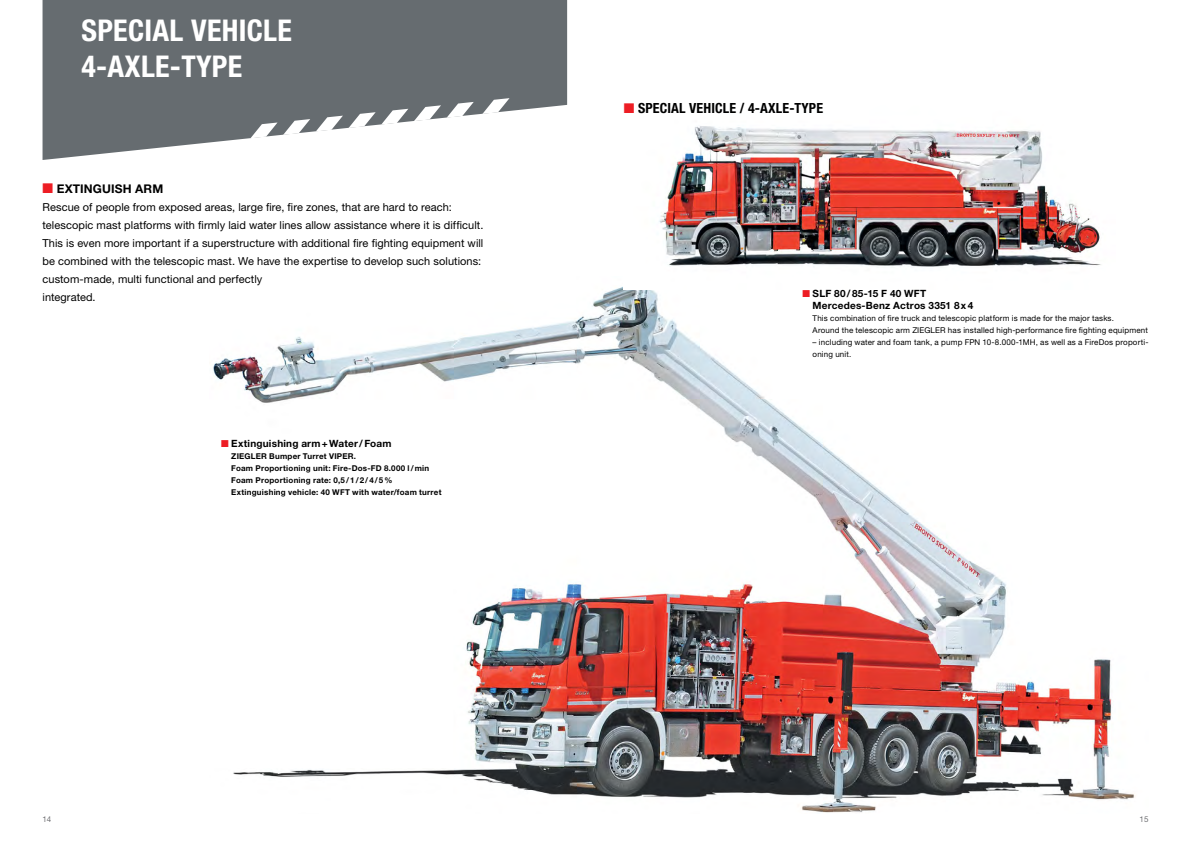
<style>
.page{position:relative;width:1191px;height:842px;background:#fff}
.page>*{position:absolute;margin:0;border:0;box-sizing:border-box;transform-origin:0 0}
.t1{font:700 condensed 30px/36px "Helvetica Neue LT Pro";letter-spacing:.01em;color:#fff}
.t2{font:700 condensed 14px "Helvetica Neue LT Pro";letter-spacing:.01em;color:#000}
.t3{font:700 12px "Helvetica Neue LT Pro";letter-spacing:.01em;color:#000}
.t4{font:11px/18px "Helvetica Neue LT Pro";letter-spacing:.005em;color:#000}
.t5{font:700 10px/12px "Helvetica Neue LT Pro";letter-spacing:.02em;color:#000}
.t6{font:8px/12px "Helvetica Neue LT Pro";letter-spacing:.02em;color:#000}
.t7{font:700 8px/12px "Helvetica Neue LT Pro";letter-spacing:.03em;color:#000}
.t8{font:8px "Helvetica Neue LT Pro";color:#6d6e71}
.s1{color:#ed1d24}
</style>
<div class="page">
<img style="left:213px;top:286px;width:922px;height:527px">
<img style="left:624px;top:126px;width:511px;height:163px">
<svg style="left:43px;top:0;width:524px;height:160px;fill:#666c70"></svg>
<svg style="left:482px;top:98px;width:27px;height:16px"></svg>
<svg style="left:250px;top:122px;width:27px;height:16px"></svg>
<svg style="left:283px;top:119px;width:27px;height:16px"></svg>
<svg style="left:316px;top:109px;width:92px;height:22px"></svg>
<svg style="left:414px;top:102px;width:60px;height:19px"></svg>
<h1 class="t1" style="left:81px;top:13px;width:212px">SPECIAL VEHICLE<br>4-AXLE-TYPE</h1>
<h1 class="t1" style="left:125px;top:13px;width:284px;text-indent:-27px">ONDERFAHRZEUGE – TMB<br>CHSER</h1>
<p class="t3" style="left:43px;top:182px;width:122px"><span class="s1">■</span> EXTINGUISH ARM</p>
<p class="t4" style="left:43px;top:198px;width:442px">Rescue of people from exposed areas, large fire, fire zones, that are hard to reach: telescopic mast platforms with firmly laid water lines allow assistance where it is difficult.<br>This is even more important if a superstructure with additional fire fighting equipment will be combined with the telescopic mast. We have the expertise to develop such solutions: custom-made, multi functional and perfectly<br>integrated.</p>
<p class="t5" style="left:221px;top:437px;width:172px"><span class="s1">■</span> Extinguishing arm+Water/Foam</p>
<p class="t7" style="left:231px;top:450px;width:212px">ZIEGLER Bumper Turret VIPER.<br>Foam Proportioning unit: Fire-Dos-FD 8.000 l/min Foam Proportioning rate: 0,5/1/2/4/5% Extinguishing vehicle: 40 WFT with water/foam turret</p>
<p class="t2" style="left:624px;top:100px;width:201px"><span class="s1">■</span> SPECIAL VEHICLE / 4-AXLE-TYPE</p>
<p class="t5" style="left:812px;top:287px;width:162px;text-indent:-10px"><span class="s1">■</span> SLF 80/85-15 F 40 WFT<br>Mercedes-Benz Actros 3351 8x4</p>
<p class="t6" style="left:812px;top:312px;width:337px">This combination of fire truck and telescopic platform is made for the major tasks.<br>Around the telescopic arm ZIEGLER has installed high-performance fire fighting equipment</p>
<p class="t6" style="left:812px;top:336px;width:337px">– including water and foam tank, a pump FPN 10-8.000-1MH, as well as a FireDos proporti&shy;oning unit.</p>
<p class="t8" style="left:43px;top:814px;width:10px">14</p>
<p class="t8" style="left:1139px;top:814px;width:10px">15</p>
</div>
